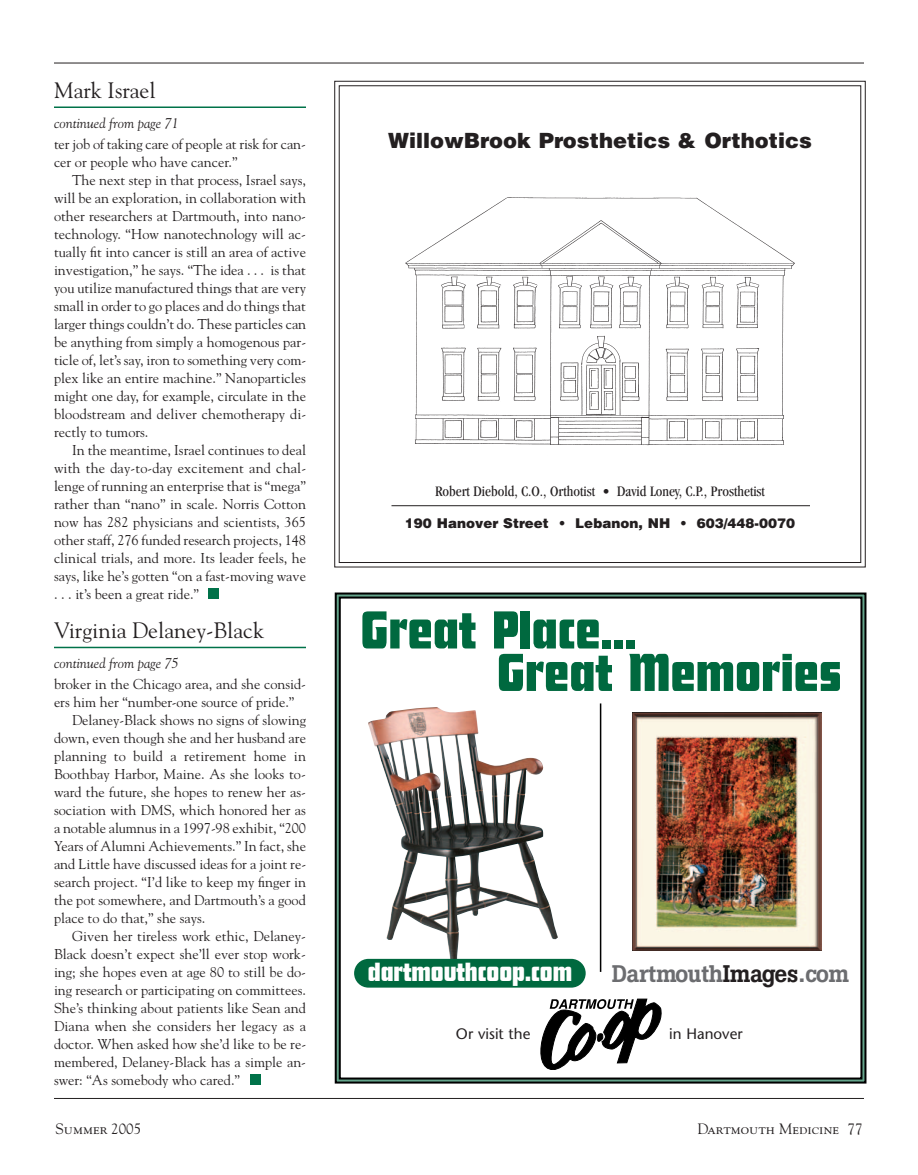
<style>
.page{position:relative;width:918px;height:1175px;background:#fff}
.page>*{position:absolute;margin:0;border:0;box-sizing:border-box;transform-origin:0 0}
.t1{font:51.45px/42.5px "Futana+TPDQGZ";color:#00693f}
.t2{font:25.35px "Futana+TPDQGZ";color:#fff}
.t3{font:23.85px "Boton Medium+WGJJMR";letter-spacing:-.02em;color:#6c6d70}
.t4{font:22.2px "Goudy";color:#231f20}
.t5{font:900 21px "Helvetica";color:#231f20}
.t6{font:15.15px "Stone Sans+LPKAGR";color:#231f20}
.t7{font:condensed 15px "Garamond";color:#231f20}
.t8{font:15px "Goudy SC";color:#231f20}
.t9{font:14.25px/18px "Goudy";color:#231f20;text-align:justify}
.t10{font:italic 14.1px "Goudy";color:#231f20}
.t11{font:900 13.5px "Helvetica";color:#231f20}
.s1{color:#231f20}
.s2{font-family:"Goudy"}
</style>
<div class="page">
<hr style="left:54px;top:1098px;width:810px;height:1px;background:#231f20">
<img style="left:405px;top:197px;width:390px;height:249px">
<hr style="left:392px;top:505px;width:418px;height:1px;background:#231f20">
<hr style="left:54px;top:63px;width:810px;height:1px;background:#231f20">
<svg style="left:334px;top:592px;width:533px;height:492px"></svg>
<img style="left:633px;top:712px;width:188px;height:238px">
<div style="left:354px;top:958px;width:232px;height:29px;background:#00693f;border-radius:14px"></div>
<svg style="left:538px;top:999px;width:124px;height:70px"></svg>
<hr style="left:600px;top:703px;width:1px;height:268px;background:#000">
<hr style="left:54px;top:106px;width:252px;height:2px;background:#007249">
<hr style="left:54px;top:646px;width:252px;height:2px;background:#007249">
<div style="left:250px;top:1074px;width:11px;height:10px;background:#007249"></div>
<div style="left:208px;top:588px;width:11px;height:10px;background:#007249"></div>
<h3 class="t4" style="left:54px;top:77px;width:103px">Mark Israel</h3>
<p class="t10" style="left:54px;top:115px;width:126px">continued from page 71</p>
<p class="t9" style="left:54px;top:135px;width:253px">ter job of taking care of people at risk for can&shy;cer or people who have cancer.”</p>
<p class="t9" style="left:54px;top:171px;width:254px;text-indent:18px">The next step in that process, Israel says, will be an exploration, in collaboration with other researchers at Dartmouth, into nano&shy;technology. “How nanotechnology will ac&shy;tually fit into cancer is still an area of active investigation,” he says. “The idea . . . is that you utilize manufactured things that are very small in order to go places and do things that larger things couldn’t do. These particles can be anything from simply a homogenous par&shy;ticle of, let’s say, iron to something very com&shy;plex like an entire machine.” Nanoparticles might one day, for example, circulate in the bloodstream and deliver chemotherapy di&shy;rectly to tumors.</p>
<p class="t9" style="left:54px;top:441px;width:254px;text-indent:18px">In the meantime, Israel continues to deal with the day-to-day excitement and chal&shy;lenge of running an enterprise that is “mega” rather than “nano” in scale. Norris Cotton now has 282 physicians and scientists, 365 other staff, 276 funded research projects, 148 clinical trials, and more. Its leader feels, he says, like he’s gotten “on a fast-moving wave . . . it’s been a great ride.”</p>
<h3 class="t4" style="left:54px;top:617px;width:212px">Virginia Delaney-Black</h3>
<p class="t10" style="left:54px;top:655px;width:126px">continued from page 75</p>
<p class="t9" style="left:54px;top:675px;width:254px">broker in the Chicago area, and she consid-</p>
<p class="t9" style="left:54px;top:693px;width:242px">ers him her “number-one source of pride.”</p>
<p class="t9" style="left:72px;top:711px;width:236px">Delaney-Black shows no signs of slowing</p>
<p class="t9" style="left:54px;top:729px;width:253px">down, even though she and her husband are</p>
<p class="t9" style="left:54px;top:747px;width:254px">planning to build a retirement home in</p>
<p class="t9" style="left:54px;top:765px;width:253px">Boothbay Harbor, Maine. As she looks to-</p>
<p class="t9" style="left:54px;top:783px;width:254px">ward the future, she hopes to renew her as-</p>
<p class="t9" style="left:54px;top:801px;width:254px">sociation with DMS, which honored her as</p>
<p class="t9" style="left:54px;top:819px;width:254px">a notable alumnus in a 1997-98 exhibit, “200</p>
<p class="t9" style="left:54px;top:837px;width:254px">Years of Alumni Achievements.” In fact, she</p>
<p class="t9" style="left:54px;top:855px;width:254px">and Little have discussed ideas for a joint re-</p>
<p class="t9" style="left:54px;top:873px;width:254px">search project. “I’d like to keep my finger in</p>
<p class="t9" style="left:54px;top:891px;width:254px">the pot somewhere, and Dartmouth’s a good</p>
<p class="t9" style="left:54px;top:909px;width:153px">place to do that,” she says.</p>
<p class="t9" style="left:72px;top:927px;width:236px">Given her tireless work ethic, Delaney-</p>
<p class="t9" style="left:54px;top:945px;width:253px">Black doesn’t expect she’ll ever stop work-</p>
<p class="t9" style="left:54px;top:963px;width:254px">ing; she hopes even at age 80 to still be do-</p>
<p class="t9" style="left:54px;top:981px;width:254px">ing research or participating on committees.</p>
<p class="t9" style="left:54px;top:999px;width:254px">She’s thinking about patients like Sean and</p>
<p class="t9" style="left:54px;top:1017px;width:254px">Diana when she considers her legacy as a</p>
<p class="t9" style="left:54px;top:1035px;width:254px">doctor. When asked how she’d like to be re-</p>
<p class="t9" style="left:54px;top:1053px;width:254px">membered, Delaney-Black has a simple an-</p>
<p class="t9" style="left:54px;top:1071px;width:188px">swer: “As somebody who cared.”</p>
<h3 class="t5" style="left:388px;top:128px;width:425px">WillowBrook Prosthetics &amp; Orthotics</h3>
<p class="t7" style="left:435px;top:486px;width:331px">Robert Diebold, C.O., Orthotist • David Loney, C.P., Prosthetist</p>
<p class="t11" style="left:405px;top:516px;width:392px">190 Hanover Street • Lebanon, NH • 603/448-0070</p>
<h1 class="t1" style="left:497px;top:609px;width:346px;text-indent:-136px">Great Place...<br>Great Memories</h1>
<h2 class="t2" style="left:368px;top:957px;width:206px">dartmouthcoop.com</h2>
<h3 class="t3" style="left:612px;top:965px;width:239px">Dartmouth<span class="s1">Images</span>.com</h3>
<p class="t6" style="left:456px;top:1028px;width:76px">Or visit the</p>
<p class="t6" style="left:669px;top:1028px;width:75px">in Hanover</p>
<p class="t8" style="left:56px;top:1122px;width:87px">Summer <span class="s2">2005</span></p>
<p class="t8" style="left:697px;top:1122px;width:167px">Dartmouth Medicine <span class="s2">77</span></p>
</div>
